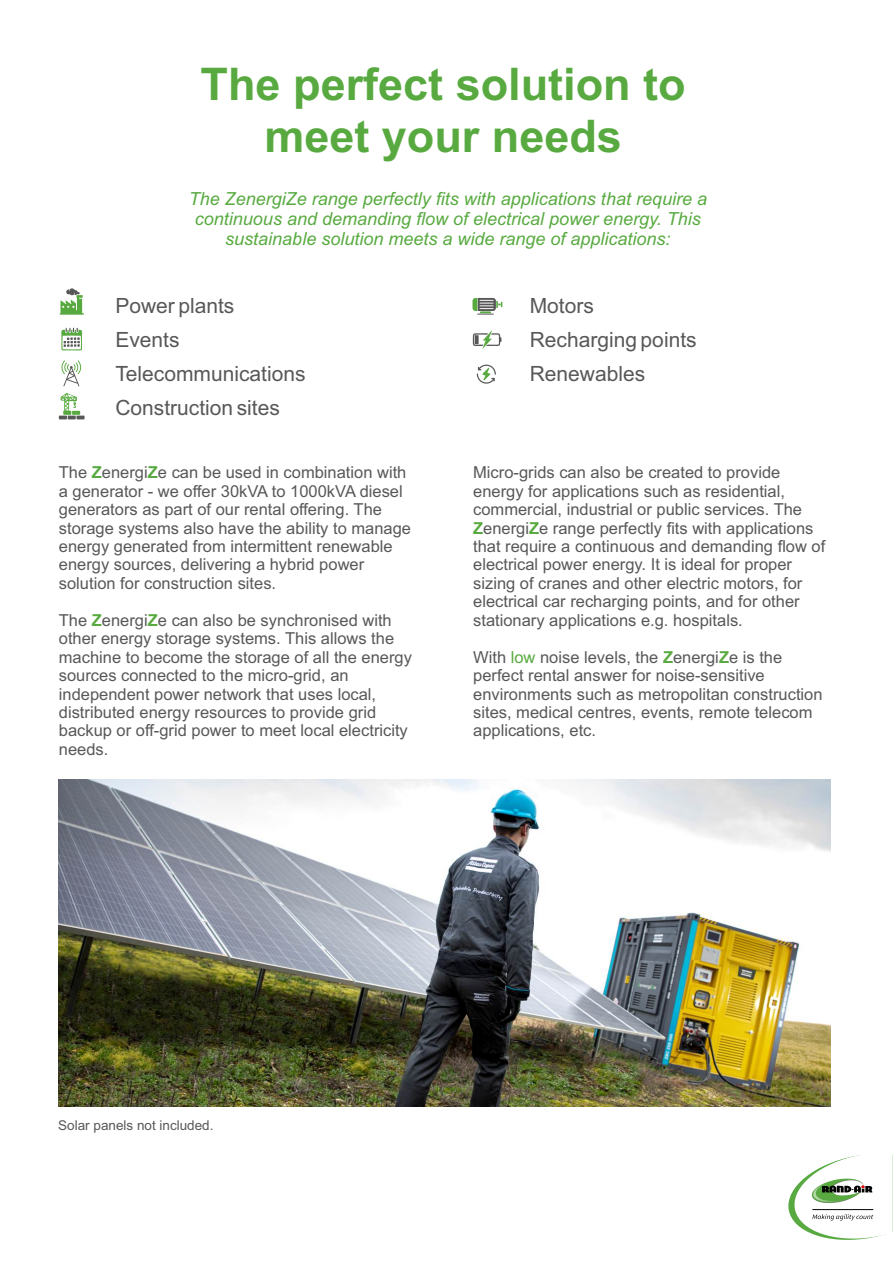
<style>
.page{position:relative;width:893px;height:1263px;background:#fff}
.page>*{position:absolute;margin:0;border:0;box-sizing:border-box;transform-origin:0 0}
.t1{font:700 45px/52.3px "Arial";color:#58aa40;text-align:center}
.t2{font:21px/34px "Arial";color:#585858}
.t3{font:italic 18px/20.1px "Arial";color:#58aa40;text-align:center}
.t4{font:16.5px/18.5px "Arial";color:#585858}
.t5{font:13.5px "Arial";color:#585858}
.s1{font-weight:700;color:#58aa40}
.s2{color:#58aa40}
</style>
<div class="page">
<img style="left:59px;top:779px;width:771px;height:327px">
<svg style="left:60px;top:288px;width:24px;height:27px"></svg>
<svg style="left:61px;top:327px;width:22px;height:23px"></svg>
<svg style="left:61px;top:360px;width:20px;height:26px"></svg>
<svg style="left:59px;top:393px;width:26px;height:27px"></svg>
<svg style="left:472px;top:298px;width:30px;height:17px"></svg>
<svg style="left:477px;top:364px;width:19px;height:20px"></svg>
<svg style="left:472px;top:330px;width:30px;height:19px"></svg>
<svg style="left:788px;top:1154px;width:105px;height:86px"></svg>
<hr style="left:812px;top:1209px;width:61px;height:1px;background:#000">
<h1 class="t1" style="left:201px;top:62px;width:487px">The perfect solution to meet your needs</h1>
<p class="t3" style="left:189px;top:190px;width:520px">The ZenergiZe range perfectly fits with applications that require a continuous and demanding flow of electrical power energy. This sustainable solution meets a wide range of applications:</p>
<p class="t2" style="left:115px;top:291px;width:192px">Power plants<br>Events<br>Telecommunications<br>Construction sites</p>
<p class="t2" style="left:530px;top:291px;width:168px">Motors<br>Recharging points<br>Renewables</p>
<p class="t4" style="left:59px;top:465px;width:354px">The <span class="s1">Z</span>energi<span class="s1">Z</span>e can be used in combination with a generator - we offer 30kVA to 1000kVA diesel generators as part of our rental offering. The storage systems also have the ability to manage energy generated from intermittent renewable energy sources, delivering a hybrid power solution for construction sites.</p>
<p class="t4" style="left:59px;top:612px;width:355px">The <span class="s1">Z</span>energi<span class="s1">Z</span>e can also be synchronised with other energy storage systems. This allows the machine to become the storage of all the energy sources connected to the micro-grid, an independent power network that uses local, distributed energy resources to provide grid backup or off-grid power to meet local electricity needs.</p>
<p class="t4" style="left:473px;top:465px;width:354px">Micro-grids can also be created to provide energy for applications such as residential, commercial, industrial or public services. The <span class="s1">Z</span>energi<span class="s1">Z</span>e range perfectly fits with applications that require a continuous and demanding flow of electrical power energy. It is ideal for proper sizing of cranes and other electric motors, for electrical car recharging points, and for other stationary applications e.g. hospitals.</p>
<p class="t4" style="left:473px;top:649px;width:351px">With <span class="s2">low</span> noise levels, the <span class="s1">Z</span>energi<span class="s1">Z</span>e is the perfect rental answer for noise-sensitive environments such as metropolitan construction sites, medical centres, events, remote telecom applications, etc.</p>
<p class="t5" style="left:58px;top:1120px;width:157px">Solar panels not included.</p>
</div>
